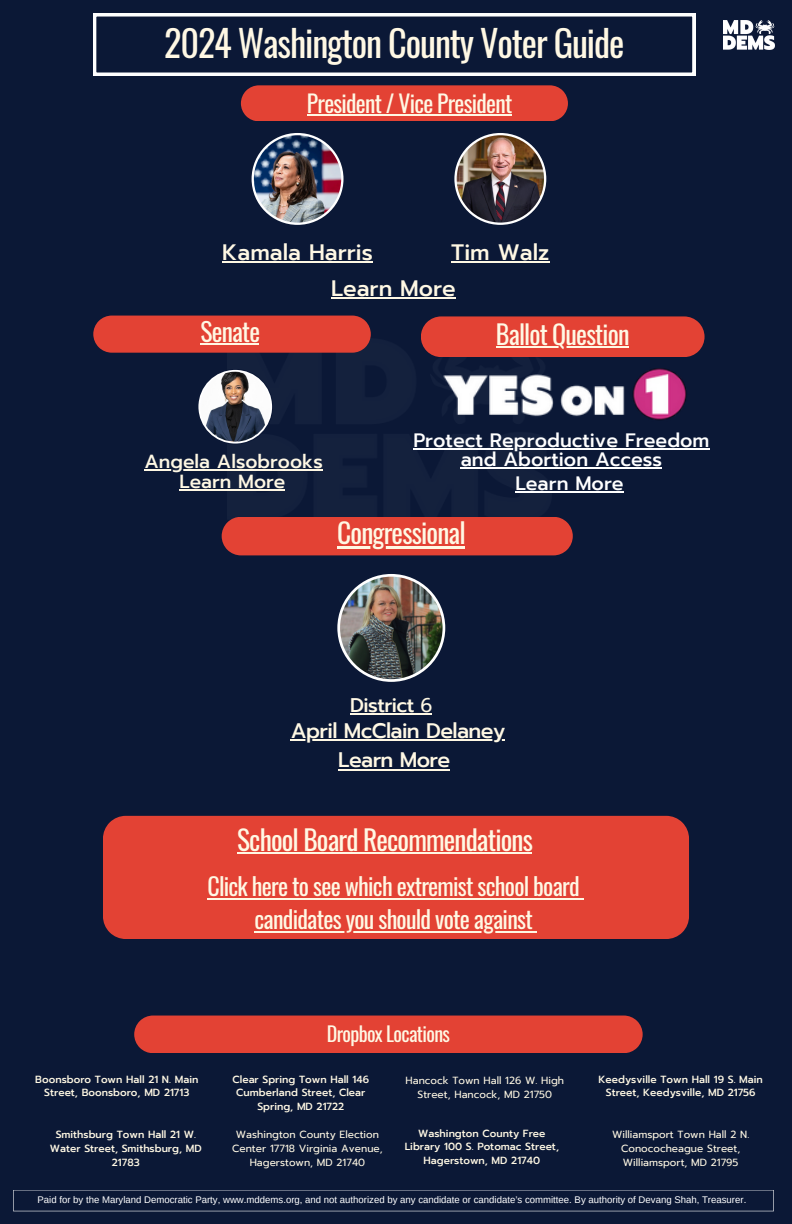
<style>
.page{position:relative;width:792px;height:1224px;background:#0b1836}
.page>*{position:absolute;margin:0;border:0;box-sizing:border-box;transform-origin:0 0}
.t1{font:36.4px "Oswald";letter-spacing:-.03em;color:#fff8e4}
.t2{font:27.4px "Oswald";letter-spacing:-.03em;color:#fff8e4}
.t3{font:26.2px "Oswald";letter-spacing:-.03em;color:#fff8e4}
.t4{font:25.6px "Oswald";letter-spacing:-.03em;color:#fff8e4}
.t5{font:24px "Oswald";letter-spacing:-.03em;color:#fff8e4}
.t6{font:23.6px "Oswald";letter-spacing:-.03em;color:#fff8e4}
.t7{font:500 22.2px "Prompt";color:#fff8e4}
.t8{font:500 21px "Prompt";letter-spacing:-.03em;color:#fff8e4}
.t9{font:20px "Oswald";letter-spacing:-.03em;color:#fff8e4}
.t10{font:500 19.8px "Prompt";letter-spacing:-.03em;color:#fff8e4}
.t11{font:500 19.4px/18.4px "Prompt";color:#fff;text-align:center}
.t12{font:500 19px "Prompt";color:#fff8e4}
.t13{font:500 10.4px/13.8px "Prompt";color:#fff8e4;text-align:center}
.t14{font:10.4px/13.8px "Prompt";color:#fff8e4;text-align:center}
.t15{font:9.6px "Arimo";color:#fff}
.s1{font-weight:400}
</style>
<div class="page">
<svg style="left:250px;top:132px;width:95px;height:94px"></svg>
<svg style="left:252px;top:133px;width:92px;height:92px"></svg>
<img style="left:254px;top:135px;width:87px;height:88px;border-radius:50%">
<svg style="left:453px;top:132px;width:95px;height:94px"></svg>
<svg style="left:454px;top:133px;width:92px;height:92px"></svg>
<img style="left:457px;top:135px;width:87px;height:88px;border-radius:50%">
<img style="left:724px;top:21px;width:51px;height:28px">
<img style="left:227px;top:448px;width:324px;height:45px">
<div style="left:222px;top:517px;width:351px;height:38px;background:#e34234"></div>
<svg style="left:421px;top:316px;width:284px;height:41px;background:#da4235"></svg>
<div style="left:93px;top:316px;width:278px;height:37px;background:#e34234"></div>
<svg style="left:197px;top:369px;width:76px;height:76px"></svg>
<svg style="left:198px;top:370px;width:74px;height:74px"></svg>
<img style="left:200px;top:372px;width:70px;height:70px;border-radius:50%">
<img style="left:443px;top:368px;width:244px;height:52px">
<svg style="left:13px;top:1190px;width:761px;height:21px"></svg>
<svg style="left:93px;top:14px;width:602px;height:62px"></svg>
<hr style="left:451px;top:261px;width:98px;height:1px;background:#fff8e4">
<hr style="left:222px;top:261px;width:151px;height:1px;background:#fff8e4">
<hr style="left:331px;top:297px;width:125px;height:1px;background:#fff8e4">
<hr style="left:145px;top:470px;width:178px;height:1px;background:#fff8e4">
<hr style="left:179px;top:489px;width:106px;height:2px;background:#fff8e4">
<hr style="left:515px;top:491px;width:109px;height:1px;background:#fff">
<hr style="left:413px;top:449px;width:297px;height:1px;background:#fff">
<hr style="left:461px;top:467px;width:201px;height:2px;background:#fff">
<hr style="left:337px;top:546px;width:128px;height:3px;background:#fff8e4">
<hr style="left:201px;top:343px;width:58px;height:2px;background:#fff8e4">
<hr style="left:496px;top:347px;width:133px;height:1px;background:#fff8e4">
<svg style="left:241px;top:85px;width:327px;height:36px;background:#dc4337"></svg>
<hr style="left:307px;top:115px;width:205px;height:1px;background:#fff8e4">
<svg style="left:336px;top:572px;width:111px;height:111px"></svg>
<svg style="left:337px;top:574px;width:108px;height:108px"></svg>
<img style="left:340px;top:577px;width:103px;height:102px;border-radius:50%">
<hr style="left:291px;top:740px;width:214px;height:1px;background:#fff8e4">
<hr style="left:338px;top:769px;width:112px;height:2px;background:#fff8e4">
<hr style="left:350px;top:714px;width:70px;height:1px;background:#fff8e4">
<svg style="left:420px;top:714px;width:12px;height:1px"></svg>
<div style="left:134px;top:1016px;width:509px;height:37px;background:#e34234"></div>
<div style="left:103px;top:816px;width:586px;height:123px;background:#e34234"></div>
<hr style="left:237px;top:852px;width:295px;height:2px;background:#fff8e4">
<hr style="left:207px;top:898px;width:372px;height:1px;background:#fff8e4">
<hr style="left:254px;top:931px;width:278px;height:1px;background:#fff8e4">
<h3 class="t1" style="left:164px;top:14px;width:462px">2024 Washington County Voter Guide</h3>
<h2 class="t6" style="left:307px;top:85px;width:207px">President / Vice President</h2>
<h2 class="t7" style="left:222px;top:236px;width:152px">Kamala Harris</h2>
<h3 class="t7" style="left:451px;top:236px;width:100px">Tim Walz</h3>
<h2 class="t7" style="left:331px;top:272px;width:126px">Learn More</h2>
<h5 class="t4" style="left:201px;top:311px;width:61px">Senate</h5>
<h5 class="t3" style="left:496px;top:314px;width:135px">Ballot Question</h5>
<h5 class="t11" style="left:413px;top:432px;width:298px">Protect Reproductive Freedom and Abortion Access</h5>
<p class="t12" style="left:145px;top:448px;width:180px">Angela Alsobrooks</p>
<p class="t12" style="left:179px;top:467px;width:107px">Learn More</p>
<p class="t11" style="left:515px;top:474px;width:110px">Learn More</p>
<h5 class="t2" style="left:337px;top:511px;width:130px">Congressional</h5>
<h5 class="t10" style="left:350px;top:691px;width:84px">District <span class="s1">6</span></h5>
<h6 class="t8" style="left:291px;top:715px;width:216px">April McClain Delaney</h6>
<h5 class="t8" style="left:338px;top:744px;width:114px">Learn More</h5>
<p class="t2" style="left:237px;top:818px;width:297px">School Board Recommendations</p>
<p class="t5" style="left:207px;top:868px;width:374px">Click here to see which extremist school board</p>
<p class="t5" style="left:254px;top:901px;width:280px">candidates you should vote against</p>
<p class="t9" style="left:327px;top:1019px;width:125px">Dropbox Locations</p>
<p class="t13" style="left:35px;top:1072px;width:165px">Boonsboro Town Hall 21 N. Main<br>Street, Boonsboro, MD 21713</p>
<p class="t13" style="left:233px;top:1072px;width:138px">Clear Spring Town Hall 146<br>Cumberland Street, Clear<br>Spring, MD 21722</p>
<p class="t14" style="left:406px;top:1074px;width:160px">Hancock Town Hall 126 W. High<br>Street, Hancock, MD 21750</p>
<p class="t13" style="left:405px;top:1126px;width:156px">Washington County Free<br>Library 100 S. Potomac Street,<br>Hagerstown, MD 21740</p>
<p class="t14" style="left:612px;top:1128px;width:139px">Williamsport Town Hall 2 N.<br>Conococheague Street,<br>Williamsport, MD 21795</p>
<h2 class="t13" style="left:599px;top:1072px;width:166px">Keedysville Town Hall 19 S. Main<br>Street, Keedysville, MD 21756</h2>
<h4 class="t13" style="left:50px;top:1128px;width:153px">Smithsburg Town Hall 21 W.<br>Water Street, Smithsburg, MD<br>21783</h4>
<h6 class="t14" style="left:232px;top:1128px;width:152px">Washington County Election<br>Center 17718 Virginia Avenue,<br>Hagerstown, MD 21740</h6>
<h3 class="t15" style="left:38px;top:1194px;width:710px">Paid for by the Maryland Democratic Party, www.mddems.org, and not authorized by any candidate or candidate’s committee. By authority of Devang Shah, Treasurer.</h3>
</div>
